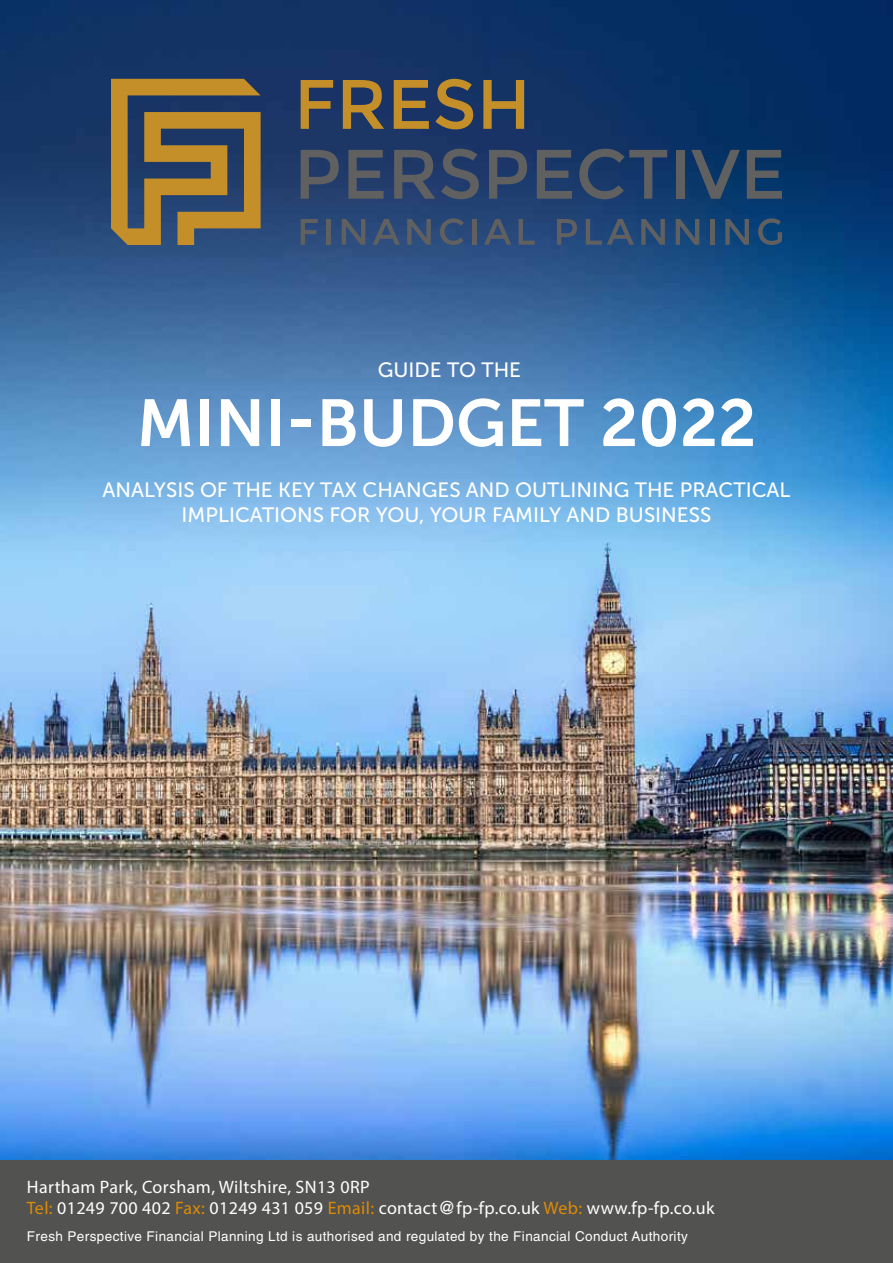
<style>
.page{position:relative;width:893px;height:1263px;background:#fff}
.page>*{position:absolute;margin:0;border:0;box-sizing:border-box;transform-origin:0 0}
.t1{font:66px "Museo Sans 700";color:#fff}
.t2{font:20.7px/24.8px "Museo Sans 500";color:#fff;text-align:center}
.t3{font:18px/21.6px "Myriad Pro";letter-spacing:.02em;color:#fff}
.t4{font:13.5px "Helvetica";letter-spacing:.03em;color:#fff}
.s1{color:#dd8b02}
.s2{font-family:"Helvetica"}
</style>
<div class="page">
<img style="left:0;top:0;width:893px;height:1161px">
<svg style="left:111px;top:79px;width:150px;height:166px;background:#7b6a46"></svg>
<svg style="left:301px;top:80px;width:32px;height:49px;background:#6a5f49"></svg>
<svg style="left:343px;top:80px;width:41px;height:49px;background:#776544"></svg>
<svg style="left:394px;top:80px;width:35px;height:49px;background:#796742"></svg>
<svg style="left:435px;top:79px;width:38px;height:50px;background:#6a5f47"></svg>
<svg style="left:483px;top:80px;width:41px;height:49px;background:#6a6047"></svg>
<svg style="left:301px;top:150px;width:38px;height:49px;background:#404d65"></svg>
<svg style="left:348px;top:150px;width:36px;height:49px;background:#434f64"></svg>
<svg style="left:394px;top:150px;width:41px;height:49px;background:#434f65"></svg>
<svg style="left:441px;top:149px;width:38px;height:50px;background:#3e4c65"></svg>
<svg style="left:489px;top:150px;width:38px;height:49px;background:#3e4d65"></svg>
<svg style="left:537px;top:150px;width:35px;height:49px;background:#414f64"></svg>
<svg style="left:579px;top:149px;width:88px;height:50px;background:#2d4466"></svg>
<div style="left:676px;top:150px;width:8px;height:49px;background:#606060"></div>
<svg style="left:691px;top:150px;width:49px;height:49px;background:#264464"></svg>
<svg style="left:747px;top:150px;width:35px;height:49px;background:#374c63"></svg>
<svg style="left:301px;top:219px;width:17px;height:26px"></svg>
<hr style="left:327px;top:219px;width:4px;height:26px;background:#606060">
<svg style="left:342px;top:219px;width:23px;height:26px"></svg>
<svg style="left:373px;top:219px;width:27px;height:26px"></svg>
<svg style="left:407px;top:219px;width:24px;height:26px"></svg>
<svg style="left:440px;top:218px;width:24px;height:27px"></svg>
<div style="left:472px;top:219px;width:5px;height:26px;background:#606060"></div>
<svg style="left:484px;top:219px;width:27px;height:26px"></svg>
<svg style="left:519px;top:219px;width:16px;height:26px"></svg>
<svg style="left:557px;top:219px;width:20px;height:26px"></svg>
<svg style="left:586px;top:219px;width:48px;height:26px"></svg>
<svg style="left:641px;top:219px;width:24px;height:26px"></svg>
<svg style="left:676px;top:219px;width:23px;height:26px"></svg>
<hr style="left:710px;top:219px;width:4px;height:26px;background:#606060">
<svg style="left:725px;top:219px;width:24px;height:26px"></svg>
<svg style="left:758px;top:218px;width:24px;height:27px"></svg>
<div style="left:0;top:1161px;width:893px;height:102px;background:#525251"></div>
<p class="t2" style="left:378px;top:357px;width:145px">GUIDE TO THE</p>
<h1 class="t1" style="left:137px;top:386px;width:621px">MINI-BUDGET 2022</h1>
<p class="t2" style="left:102px;top:477px;width:690px">ANALYSIS OF THE KEY TAX CHANGES AND OUTLINING THE PRACTICAL<br>IMPLICATIONS FOR YOU, YOUR FAMILY AND BUSINESS</p>
<p class="t3" style="left:27px;top:1176px;width:689px">Hartham Park, Corsham, Wiltshire, SN13 0RP<br><span class="s1">Tel:</span> 01249 700 402 <span class="s1">Fax:</span> 01249 431 059 <span class="s1">Email:</span> contact<span class="s2">@</span>fp-fp.co.uk <span class="s1">Web:</span> www.fp-fp.co.uk</p>
<p class="t4" style="left:27px;top:1228px;width:662px">Fresh Perspective Financial Planning Ltd is authorised and regulated by the Financial Conduct Authority</p>
</div>
